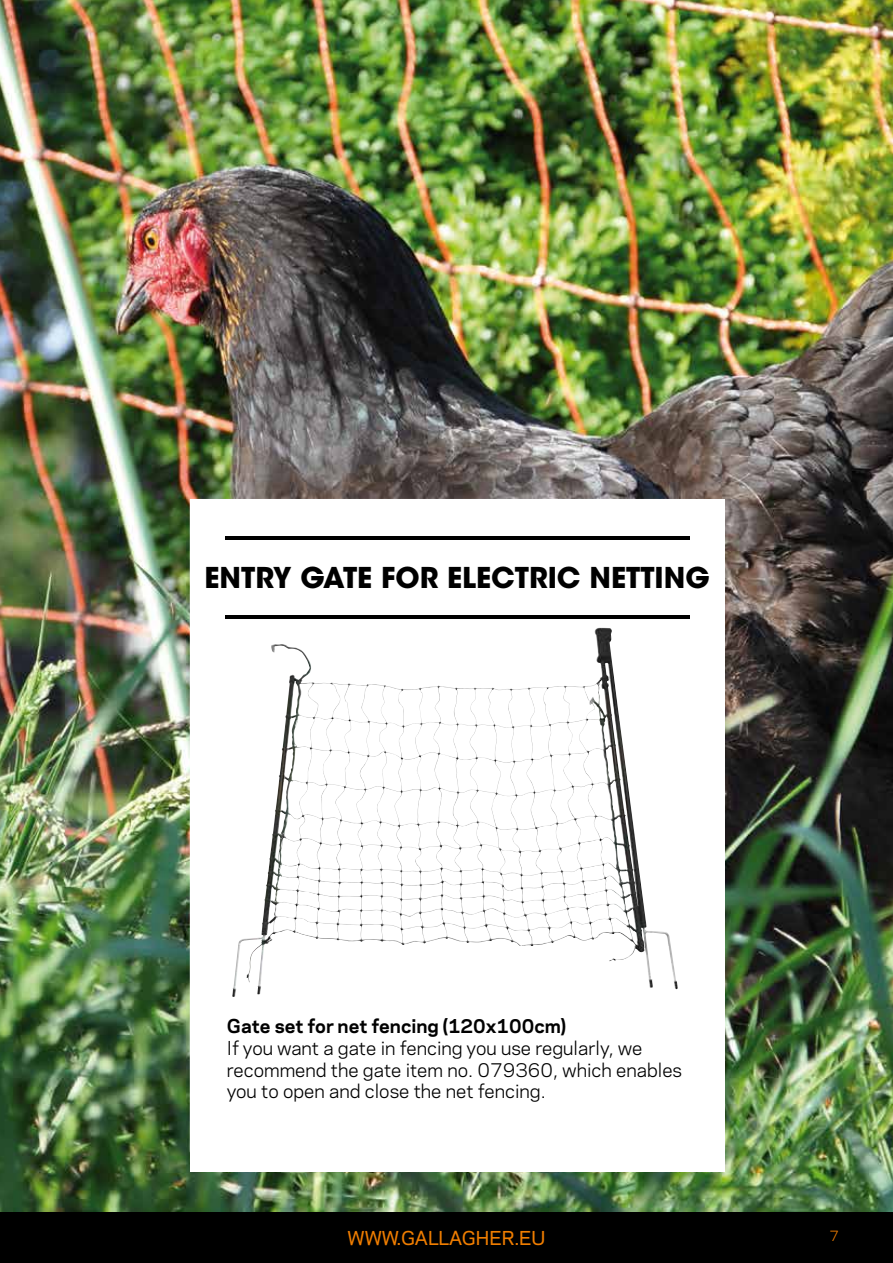
<style>
.page{position:relative;width:893px;height:1263px;background:#fff}
.page>*{position:absolute;margin:0;border:0;box-sizing:border-box;transform-origin:0 0}
.t1{font:700 28.5px "ITC Avant Garde Std";color:#000}
.t2{font:18px/21.6px "Galaxie Polaris";color:#000}
.t3{font:700 18px "Galaxie Polaris";color:#000}
.t4{font:500 18px "Galaxie Polaris";color:#ef7d00}
.t5{font:13.5px "Galaxie Polaris";color:#ef7d00}
</style>
<div class="page">
<img style="left:0;top:0;width:893px;height:1212px">
<div style="left:0;top:1212px;width:893px;height:51px;background:#000"></div>
<div style="left:190px;top:499px;width:534px;height:672px;background:#fff"></div>
<hr style="left:225px;top:537px;width:465px;height:3px;background:#000">
<hr style="left:225px;top:615px;width:465px;height:4px;background:#000">
<img style="left:351px;top:628px;width:251px;height:62px">
<h1 class="t1" style="left:204px;top:559px;width:507px">ENTRY GATE FOR ELECTRIC NETTING</h1>
<p class="t3" style="left:227px;top:1013px;width:341px">Gate set for net fencing (120x100cm)</p>
<p class="t2" style="left:227px;top:1036px;width:457px">If you want a gate in fencing you use regularly, we recommend the gate item no. 079360, which enables you to open and close the net fencing.</p>
<p class="t4" style="left:348px;top:1224px;width:199px">WWW.GALLAGHER.EU</p>
<p class="t5" style="left:829px;top:1226px;width:11px">7</p>
</div>
